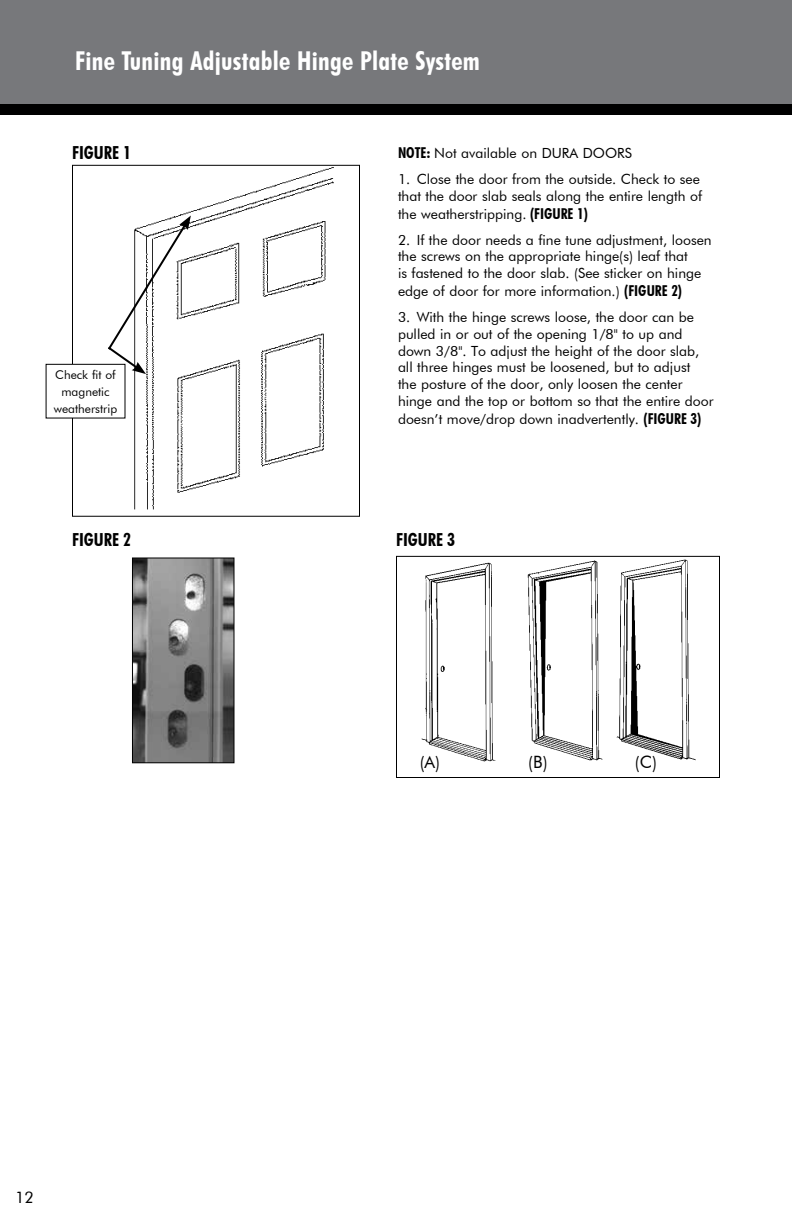
<style>
.page{position:relative;width:792px;height:1224px;background:#fff}
.page>*{position:absolute;margin:0;border:0;box-sizing:border-box;transform-origin:0 0}
.t1{font:700 condensed 26px "Futura BT";letter-spacing:.01em;color:#fff}
.t2{font:700 condensed 18px "Futura BT";color:#000}
.t3{font:17px "Futura BT";color:#000}
.t4{font:16px "Futura BT";color:#000}
.t5{font:14px/17px "Futura BT";color:#000}
.t6{font:12px/17px "Futura BT";color:#000;text-align:center}
.s1{font-weight:700;font-stretch:condensed;font-size:15px}
</style>
<div class="page">
<div style="left:0;top:0;width:792px;height:108px;background:#77787b"></div>
<div style="left:0;top:104px;width:792px;height:11px;background:#000"></div>
<img style="left:134px;top:167px;width:200px;height:343px">
<div style="left:72px;top:165px;width:288px;height:352px;border:1px solid #000"></div>
<svg style="left:106px;top:216px;width:85px;height:158px"></svg>
<div style="left:46px;top:364px;width:79px;height:54px;background:#fff"></div>
<div style="left:46px;top:364px;width:80px;height:55px;border:1px solid #000"></div>
<img style="left:421px;top:559px;width:275px;height:203px">
<div style="left:396px;top:556px;width:324px;height:222px;border:1px solid #000"></div>
<img style="left:134px;top:560px;width:98px;height:201px">
<div style="left:132px;top:558px;width:102px;height:205px;border:1px solid #000"></div>
<h1 class="t1" style="left:75px;top:45px;width:406px">Fine Tuning Adjustable Hinge Plate System</h1>
<p class="t2" style="left:72px;top:141px;width:61px">FIGURE 1</p>
<p class="t6" style="left:54px;top:366px;width:65px">Check fit of magnetic weatherstrip</p>
<p class="t5" style="left:398px;top:145px;width:235px"><span class="s1">NOTE:</span> Not available on DURA DOORS</p>
<p class="t5" style="left:398px;top:170px;width:306px">1. Close the door from the outside. Check to see that the door slab seals along the entire length of the weatherstripping. <span class="s1">(FIGURE 1)</span></p>
<p class="t5" style="left:398px;top:231px;width:315px">2. If the door needs a fine tune adjustment, loosen the screws on the appropriate hinge(s) leaf that<br>is fastened to the door slab. (See sticker on hinge edge of door for more information.) <span class="s1">(FIGURE 2)</span></p>
<p class="t5" style="left:398px;top:308px;width:317px">3. With the hinge screws loose, the door can be pulled in or out of the opening 1/8" to up and down 3/8". To adjust the height of the door slab, all three hinges must be loosened, but to adjust<br>the posture of the door, only loosen the center hinge and the top or bottom so that the entire door doesn’t move/drop down inadvertently. <span class="s1">(FIGURE 3)</span></p>
<p class="t2" style="left:72px;top:528px;width:61px">FIGURE 2</p>
<p class="t2" style="left:396px;top:528px;width:61px">FIGURE 3</p>
<p class="t3" style="left:420px;top:752px;width:22px">(A)</p>
<p class="t3" style="left:528px;top:752px;width:21px">(B)</p>
<p class="t3" style="left:635px;top:752px;width:24px">(C)</p>
<p class="t4" style="left:15px;top:1187px;width:20px">12</p>
</div>
